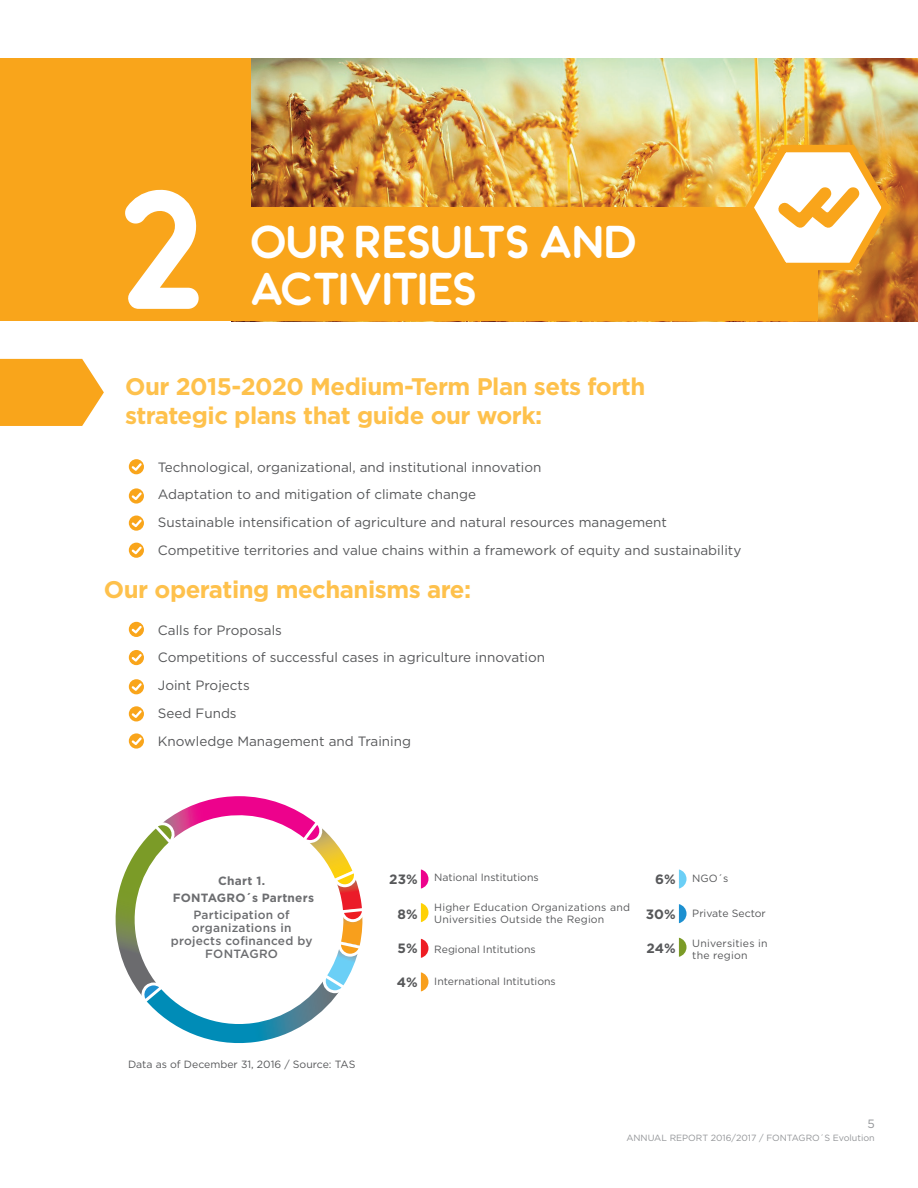
<style>
.page{position:relative;width:918px;height:1188px;background:#fff}
.page>*{position:absolute;margin:0;border:0;box-sizing:border-box;transform-origin:0 0}
.t1{font:168.45px "Knigsberg";color:#fff}
.t2{font:46.5px "Knigsberg";letter-spacing:-.03em;color:#fff}
.t3{font:700 24px/28.5px "Gotham";letter-spacing:-.02em;color:#fec14c}
.t4{font:13.5px/27.8px "Gotham";color:#57585a}
.t5{font:700 13.5px "Gotham";color:#57585a}
.t6{font:500 12px/13.2px "Gotham";letter-spacing:.02em;color:#6c6d70;text-align:center}
.t7{font:700 12px/17px "Gotham";letter-spacing:.02em;color:#6c6d70;text-align:center}
.t8{font:12px "Gotham";color:#939598}
.t9{font:10.5px "Gotham";color:#57585a}
.t10{font:10.5px/12px "Gotham";letter-spacing:.02em;color:#57585a}
.t11{font:9px "Gotham";color:#939598}
</style>
<div class="page">
<img style="left:251px;top:58px;width:667px;height:263px">
<div style="left:0;top:1px;width:251px;height:231px;background:#f9a51b"></div>
<div style="left:0;top:208px;width:818px;height:113px;background:#f9a51b"></div>
<svg style="left:741px;top:141px;width:154px;height:136px"></svg>
<svg style="left:0;top:359px;width:104px;height:67px;background:#f9ae33"></svg>
<div style="left:129px;top:459px;width:15px;height:15px;background:#f9a51b;border-radius:50%"></div>
<svg style="left:132px;top:463px;width:10px;height:8px"></svg>
<svg style="left:129px;top:622px;width:15px;height:15px"></svg>
<svg style="left:132px;top:626px;width:10px;height:8px"></svg>
<svg style="left:129px;top:488px;width:15px;height:16px"></svg>
<svg style="left:132px;top:492px;width:10px;height:8px"></svg>
<div style="left:129px;top:650px;width:15px;height:15px;background:#f9a51b;border-radius:50%"></div>
<svg style="left:132px;top:654px;width:10px;height:8px"></svg>
<svg style="left:129px;top:515px;width:15px;height:16px"></svg>
<svg style="left:132px;top:520px;width:10px;height:7px"></svg>
<div style="left:129px;top:679px;width:15px;height:15px;background:#f9a51b;border-radius:50%"></div>
<svg style="left:132px;top:683px;width:10px;height:8px"></svg>
<div style="left:129px;top:543px;width:15px;height:15px;background:#f9a51b;border-radius:50%"></div>
<svg style="left:132px;top:547px;width:10px;height:7px"></svg>
<div style="left:129px;top:706px;width:15px;height:15px;background:#f9a51b;border-radius:50%"></div>
<svg style="left:132px;top:710px;width:10px;height:8px"></svg>
<svg style="left:129px;top:733px;width:15px;height:16px"></svg>
<svg style="left:132px;top:737px;width:10px;height:8px"></svg>
<svg style="left:421px;top:869px;width:7px;height:20px"></svg>
<svg style="left:421px;top:903px;width:7px;height:19px"></svg>
<svg style="left:421px;top:939px;width:7px;height:19px"></svg>
<svg style="left:421px;top:972px;width:7px;height:19px"></svg>
<svg style="left:679px;top:869px;width:8px;height:20px"></svg>
<svg style="left:679px;top:904px;width:8px;height:19px"></svg>
<svg style="left:679px;top:938px;width:8px;height:19px"></svg>
<svg style="left:115px;top:796px;width:248px;height:247px"></svg>
<div style="left:0;top:0;width:918px;height:58px;background:#fff"></div>
<h1 class="t1" style="left:125px;top:147px;width:92px">2</h1>
<h2 class="t2" style="left:252px;top:213px;width:389px">OUR RESULTS AND</h2>
<h2 class="t2" style="left:252px;top:260px;width:230px">ACTIVITIES</h2>
<h3 class="t3" style="left:125px;top:372px;width:522px">Our 2015-2020 Medium-Term Plan sets forth strategic plans that guide our work:</h3>
<p class="t4" style="left:158px;top:453px;width:585px">Technological, organizational, and institutional innovation<br>Adaptation to and mitigation of climate change<br>Sustainable intensification of agriculture and natural resources management Competitive territories and value chains within a framework of equity and sustainability</p>
<h3 class="t3" style="left:104px;top:575px;width:369px">Our operating mechanisms are:</h3>
<p class="t4" style="left:158px;top:616px;width:389px">Calls for Proposals<br>Competitions of successful cases in agriculture innovation<br>Joint Projects<br>Seed Funds<br>Knowledge Management and Training</p>
<p class="t7" style="left:173px;top:872px;width:143px">Chart 1.<br>FONTAGRO´s Partners</p>
<p class="t6" style="left:171px;top:908px;width:143px">Participation of organizations in projects cofinanced by<br>FONTAGRO</p>
<p class="t9" style="left:128px;top:1058px;width:229px">Data as of December 31, 2016 / Source: TAS</p>
<p class="t5" style="left:389px;top:872px;width:30px">23%</p>
<p class="t5" style="left:398px;top:906px;width:22px">8%</p>
<p class="t5" style="left:398px;top:941px;width:22px">5%</p>
<p class="t5" style="left:397px;top:975px;width:22px">4%</p>
<p class="t9" style="left:434px;top:872px;width:106px">National Institutions</p>
<p class="t10" style="left:434px;top:901px;width:197px">Higher Education Organizations and<br>Universities Outside the Region</p>
<p class="t9" style="left:434px;top:944px;width:103px">Regional Intitutions</p>
<p class="t9" style="left:434px;top:975px;width:123px">International Intitutions</p>
<p class="t5" style="left:655px;top:871px;width:22px">6%</p>
<p class="t5" style="left:646px;top:907px;width:31px">30%</p>
<p class="t5" style="left:647px;top:941px;width:31px">24%</p>
<p class="t9" style="left:692px;top:872px;width:37px">NGO´s</p>
<p class="t9" style="left:692px;top:907px;width:75px">Private Sector</p>
<p class="t10" style="left:692px;top:937px;width:77px">Universities in the region</p>
<p class="t8" style="left:867px;top:1117px;width:9px">5</p>
<p class="t11" style="left:626px;top:1133px;width:250px">ANNUAL REPORT 2016/2017 / FONTAGRO´S Evolution</p>
</div>
